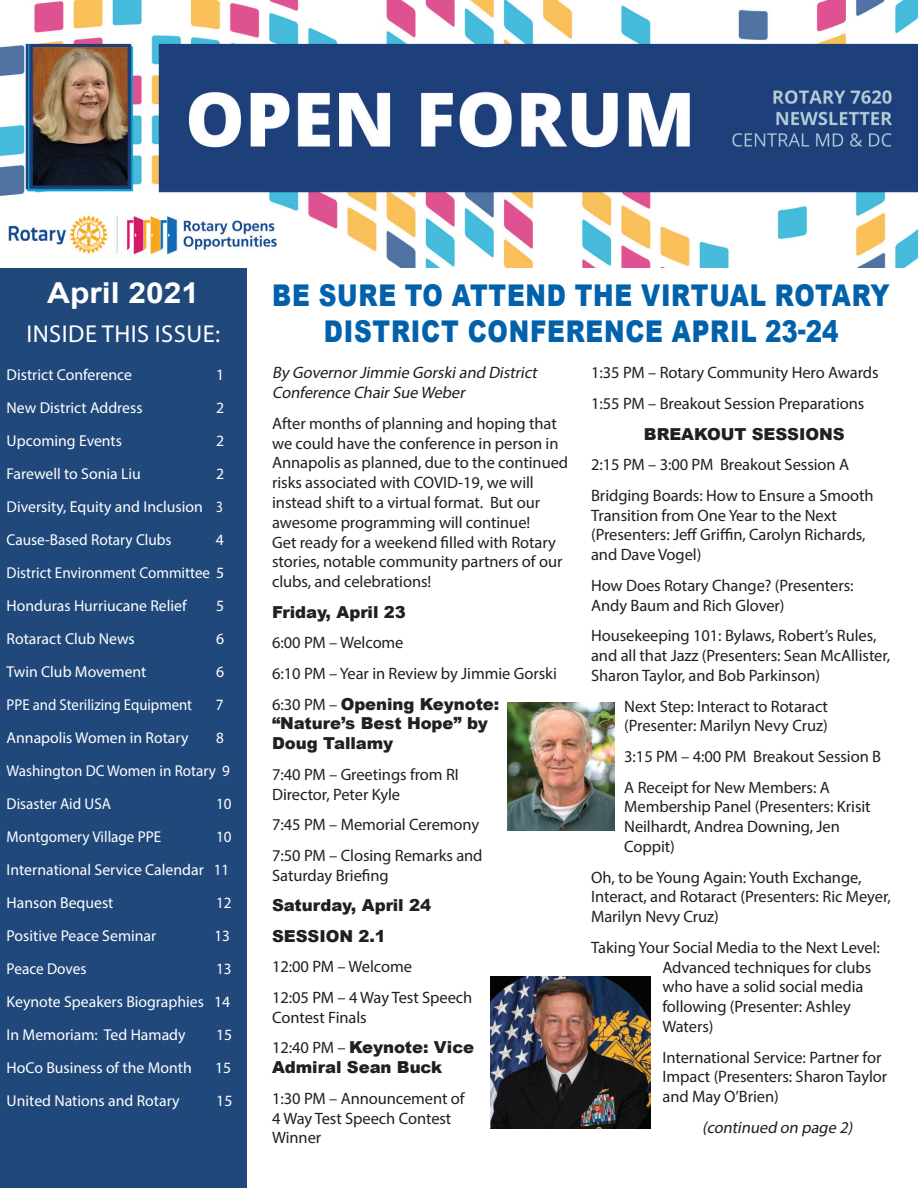
<style>
.page{position:relative;width:918px;height:1188px;background:#fff}
.page>*{position:absolute;margin:0;border:0;box-sizing:border-box;transform-origin:0 0}
.t1{font:900 30px/36px "Arial";letter-spacing:.03em;color:#0161aa;text-align:center;scale:.82 1}
.t2{font:700 28.8px "Arial";color:#fff;scale:1.1 1}
.t3{font:24.45px "Myriad Pro";letter-spacing:.02em;color:#fff}
.t4{font:16.5px/19.8px "Myriad Pro";letter-spacing:-.005em;color:#231f20}
.t5{font:900 16.5px/19.8px "Arial";letter-spacing:-.005em;color:#231f20}
.t6{font:italic 16.5px/19.8px "Myriad Pro";color:#231f20}
.t7{font:15.75px/33px "Myriad Pro";color:#fff;text-align:justify}
.t8{font:15.75px/33px "Myriad Pro";color:#fff;scale:.96 1}
.t9{font:15.75px "Myriad Pro";color:#fff;scale:.94 1}
.s1{font-family:"Myriad Pro";font-weight:400}
</style>
<div class="page">
<div style="left:0;top:268px;width:246px;height:920px;background:#20487b"></div>
<img style="left:0;top:0;width:918px;height:268px">
<img style="left:508px;top:702px;width:107px;height:128px">
<img style="left:490px;top:976px;width:161px;height:152px">
<h2 class="t2" style="left:47px;top:273px;width:139px">April 2021</h2>
<h3 class="t3" style="left:26px;top:318px;width:195px">INSIDE THIS ISSUE:</h3>
<p class="t7" style="left:7px;top:358px;width:127px">District Conference</p>
<p class="t7" style="left:216px;top:358px;width:10px">1</p>
<p class="t7" style="left:7px;top:391px;width:138px">New District Address</p>
<p class="t7" style="left:216px;top:391px;width:10px">2</p>
<p class="t7" style="left:7px;top:424px;width:117px">Upcoming Events</p>
<p class="t7" style="left:216px;top:424px;width:10px">2</p>
<p class="t7" style="left:7px;top:457px;width:136px">Farewell to Sonia Liu</p>
<p class="t7" style="left:7px;top:457px;width:219px;text-indent:209px">2<br>Diversity, Equity and Inclusion 3<br>Cause-Based Rotary Clubs</p>
<p class="t7" style="left:7px;top:523px;width:219px;text-indent:209px">4<br>District Environment Committee 5<br>Honduras Hurriucane Relief</p>
<p class="t7" style="left:216px;top:589px;width:10px">5</p>
<p class="t7" style="left:7px;top:622px;width:130px">Rotaract Club News</p>
<p class="t7" style="left:216px;top:622px;width:10px">6</p>
<p class="t7" style="left:7px;top:655px;width:141px">Twin Club Movement</p>
<p class="t7" style="left:216px;top:655px;width:10px">6</p>
<p class="t9" style="left:7px;top:695px;width:199px">PPE and Sterilizing Equipment</p>
<p class="t8" style="left:216px;top:688px;width:10px">7</p>
<p class="t7" style="left:7px;top:721px;width:183px">Annapolis Women in Rotary</p>
<p class="t8" style="left:7px;top:721px;width:234px;text-indent:209px">8<br>Washington DC Women in Rotary 9<br>Disaster Aid USA</p>
<p class="t8" style="left:216px;top:787px;width:18px">10</p>
<p class="t8" style="left:7px;top:820px;width:163px">Montgomery Village PPE</p>
<p class="t8" style="left:7px;top:820px;width:236px;text-indent:209px">10<br>International Service Calendar 11<br>Hanson Bequest</p>
<p class="t8" style="left:216px;top:886px;width:18px">12</p>
<p class="t7" style="left:7px;top:919px;width:151px">Positive Peace Seminar</p>
<p class="t8" style="left:214px;top:919px;width:18px">13</p>
<p class="t7" style="left:7px;top:952px;width:81px">Peace Doves</p>
<p class="t8" style="left:7px;top:952px;width:236px;text-align:justify;text-indent:209px">13<br>Keynote Speakers Biographies 14<br>In Memoriam: Ted Hamady</p>
<p class="t7" style="left:216px;top:1018px;width:18px">15</p>
<p class="t7" style="left:7px;top:1051px;width:187px">HoCo Business of the Month</p>
<p class="t7" style="left:215px;top:1051px;width:18px">15</p>
<p class="t7" style="left:7px;top:1084px;width:175px">United Nations and Rotary</p>
<p class="t7" style="left:216px;top:1084px;width:18px">15</p>
<h1 class="t1" style="left:272px;top:277px;width:754px">BE SURE TO ATTEND THE VIRTUAL ROTARY<br>DISTRICT CONFERENCE APRIL 23-24</h1>
<p class="t6" style="left:272px;top:363px;width:270px">By GovernorJimmie Gorskiand District<br>Conference ChairSue Weber</p>
<p class="t4" style="left:272px;top:413px;width:298px">After months of planning and hoping that we could have the conference in person in Annapolis as planned, due to the continued risks associated with COVID-19, we will instead shift to a virtual format. But our awesome programming will continue!<br>Get ready for a weekend filled with Rotary stories, notable community partners of our clubs, and celebrations!</p>
<p class="t5" style="left:272px;top:601px;width:135px">Friday, April 23</p>
<p class="t4" style="left:272px;top:627px;width:286px;line-height:30.6px">6:00 PM – Welcome<br>6:10 PM – Year in Review by Jimmie Gorski</p>
<p class="t5" style="left:272px;top:693px;width:229px"><span class="s1">6:30 PM –</span> Opening Keynote: “Nature’s Best Hope” by<br>Doug Tallamy</p>
<p class="t4" style="left:272px;top:764px;width:188px">7:40 PM – Greetings from RI<br>Director, Peter Kyle</p>
<p class="t4" style="left:272px;top:809px;width:212px;line-height:30.6px">7:45 PM – Memorial Ceremony<br>7:50 PM – Closing Remarks and</p>
<p class="t4" style="left:272px;top:865px;width:118px">Saturday Briefing</p>
<p class="t5" style="left:272px;top:890px;width:160px;line-height:30.6px">Saturday, April 24<br>SESSION 2.1</p>
<p class="t4" style="left:272px;top:951px;width:202px;line-height:30.6px">12:00 PM – Welcome<br>12:05 PM – 4 Way Test Speech</p>
<p class="t4" style="left:272px;top:1007px;width:96px">Contest Finals</p>
<p class="t5" style="left:272px;top:1037px;width:204px"><span class="s1">12:40 PM –</span> Keynote: Vice<br>Admiral Sean Buck</p>
<p class="t4" style="left:272px;top:1088px;width:194px">1:30 PM – Announcement of<br>4 Way Test Speech Contest<br>Winner</p>
<p class="t4" style="left:591px;top:357px;width:289px;line-height:30.6px">1:35 PM – Rotary Community Hero Awards<br>1:55 PM – Breakout Session Preparations</p>
<p class="t5" style="left:644px;top:423px;width:202px">BREAKOUT SESSIONS</p>
<p class="t4" style="left:591px;top:449px;width:284px;line-height:30.6px">2:15 PM – 3:00 PM Breakout Session A<br>Bridging Boards: How to Ensure a Smooth</p>
<p class="t4" style="left:591px;top:505px;width:276px">Transition from One Year to the Next (Presenters: Jeff Griffin, Carolyn Richards, and Dave Vogel)</p>
<p class="t4" style="left:591px;top:575px;width:264px">How Does Rotary Change? (Presenters:<br>Andy Baum and Rich Glover)</p>
<p class="t4" style="left:591px;top:626px;width:301px">Housekeeping 101: Bylaws, Robert’s Rules, and all that Jazz (Presenters: Sean McAllister,<br>Sharon Taylor, and Bob Parkinson)</p>
<p class="t4" style="left:624px;top:696px;width:205px">Next Step: Interact to Rotaract (Presenter: Marilyn Nevy Cruz)</p>
<p class="t4" style="left:624px;top:741px;width:258px;line-height:30.6px">3:15 PM – 4:00 PM Breakout Session B<br>A Receipt for New Members: A</p>
<p class="t4" style="left:624px;top:797px;width:248px">Membership Panel (Presenters: Krisit<br>Neilhardt, Andrea Downing, Jen<br>Coppit)</p>
<p class="t4" style="left:591px;top:867px;width:301px">Oh, to be Young Again: Youth Exchange,<br>Interact, and Rotaract (Presenters: Ric Meyer,<br>Marilyn Nevy Cruz)</p>
<p class="t4" style="left:662px;top:937px;width:219px;text-indent:-71px">Taking Your Social Media to the Next Level:<br>Advanced techniques for clubs who have a solid social media following (Presenter: Ashley<br>Waters)</p>
<p class="t4" style="left:662px;top:1047px;width:226px">International Service: Partner for<br>Impact (Presenters: Sharon Taylor and May O’Brien)</p>
<p class="t6" style="left:702px;top:1117px;width:155px">(continued on page 2)</p>
</div>
